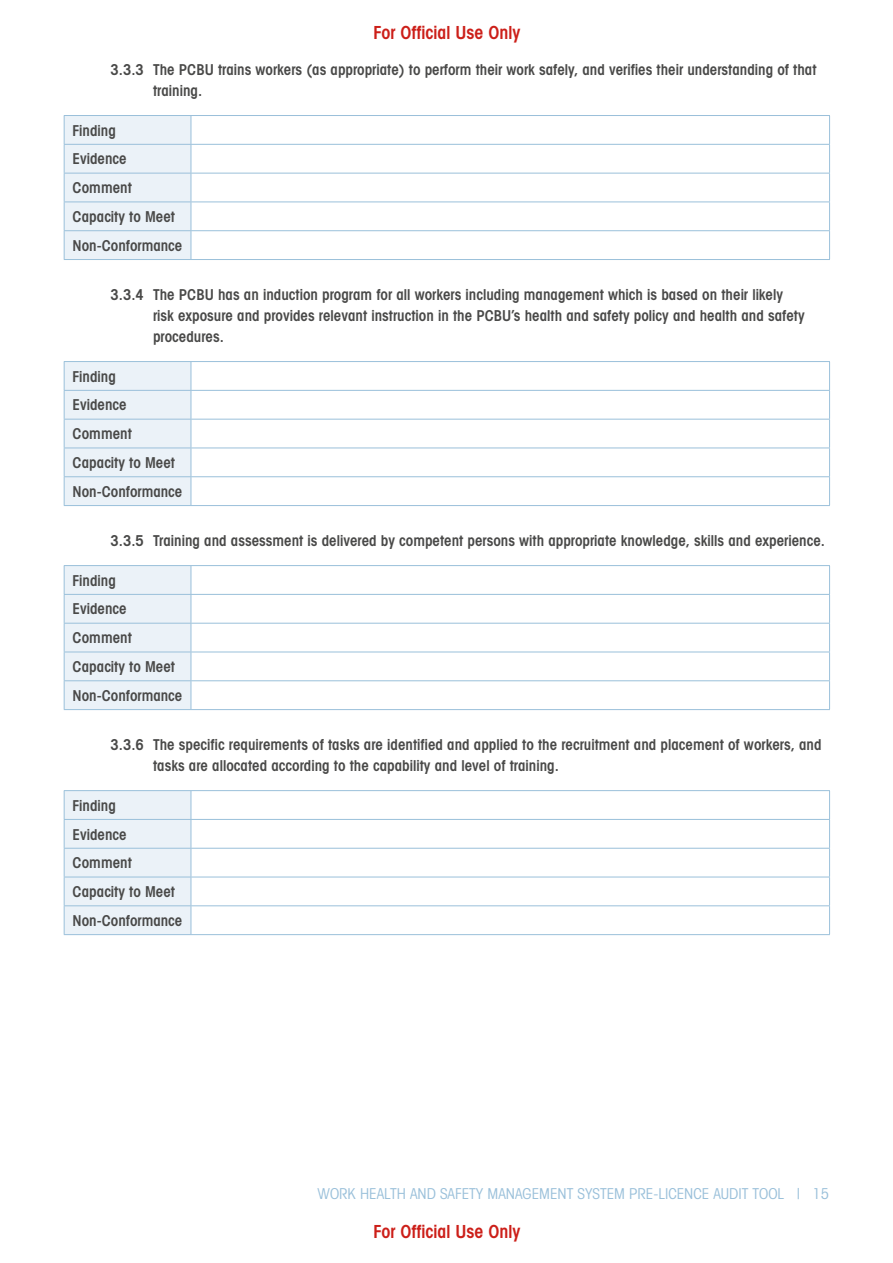
<style>
.page{position:relative;width:893px;height:1263px;background:#fff}
.page>*{position:absolute;margin:0;border:0;box-sizing:border-box;transform-origin:0 0}
.t1{font:600 condensed 18px "Avant Garde";color:#cc1f19}
.Bold_indent{font:600 condensed 15px/21px "Avant Garde";color:#494948}
.Text{font:600 condensed 15px "Avant Garde";color:#494948}
.t2{font:condensed 15px "Avant Garde";color:#9ac0da}
</style>
<div class="page">
<hr style="left:191px;top:144px;width:639px;height:1px;background:#9ac0da">
<hr style="left:191px;top:173px;width:639px;height:1px;background:#9ac0da">
<hr style="left:191px;top:202px;width:639px;height:1px;background:#9ac0da">
<hr style="left:191px;top:230px;width:639px;height:1px;background:#9ac0da">
<hr style="left:64px;top:115px;width:127px;height:1px;background:#9ac0da">
<hr style="left:191px;top:115px;width:639px;height:1px;background:#9ac0da">
<svg style="left:64px;top:116px;width:128px;height:143px;background:#e7eff6"></svg>
<svg style="left:829px;top:116px;width:1px;height:143px"></svg>
<hr style="left:64px;top:259px;width:127px;height:1px;background:#9ac0da">
<hr style="left:191px;top:259px;width:639px;height:1px;background:#9ac0da">
<hr style="left:191px;top:390px;width:639px;height:1px;background:#9ac0da">
<hr style="left:191px;top:419px;width:639px;height:1px;background:#9ac0da">
<hr style="left:191px;top:448px;width:639px;height:1px;background:#9ac0da">
<hr style="left:191px;top:476px;width:639px;height:1px;background:#9ac0da">
<hr style="left:64px;top:361px;width:127px;height:1px;background:#9ac0da">
<hr style="left:191px;top:361px;width:639px;height:1px;background:#9ac0da">
<svg style="left:64px;top:362px;width:128px;height:143px;background:#e7eff6"></svg>
<svg style="left:829px;top:362px;width:1px;height:143px"></svg>
<hr style="left:64px;top:505px;width:127px;height:1px;background:#9ac0da">
<hr style="left:191px;top:505px;width:639px;height:1px;background:#9ac0da">
<hr style="left:191px;top:594px;width:639px;height:1px;background:#9ac0da">
<hr style="left:191px;top:623px;width:639px;height:1px;background:#9ac0da">
<hr style="left:191px;top:652px;width:639px;height:1px;background:#9ac0da">
<hr style="left:191px;top:680px;width:639px;height:1px;background:#9ac0da">
<hr style="left:64px;top:565px;width:127px;height:1px;background:#9ac0da">
<hr style="left:191px;top:565px;width:639px;height:1px;background:#9ac0da">
<svg style="left:64px;top:566px;width:128px;height:143px;background:#e7eff6"></svg>
<svg style="left:829px;top:566px;width:1px;height:143px"></svg>
<hr style="left:64px;top:709px;width:127px;height:1px;background:#9ac0da">
<hr style="left:191px;top:709px;width:639px;height:1px;background:#9ac0da">
<hr style="left:191px;top:819px;width:639px;height:1px;background:#9ac0da">
<hr style="left:191px;top:848px;width:639px;height:1px;background:#9ac0da">
<hr style="left:191px;top:877px;width:639px;height:1px;background:#9ac0da">
<hr style="left:191px;top:905px;width:639px;height:1px;background:#9ac0da">
<hr style="left:64px;top:790px;width:127px;height:1px;background:#9ac0da">
<hr style="left:191px;top:790px;width:639px;height:1px;background:#9ac0da">
<svg style="left:64px;top:791px;width:128px;height:143px;background:#e7eff6"></svg>
<svg style="left:829px;top:791px;width:1px;height:143px"></svg>
<hr style="left:64px;top:934px;width:127px;height:1px;background:#9ac0da">
<hr style="left:191px;top:934px;width:639px;height:1px;background:#9ac0da">
<p class="t1" style="left:373px;top:21px;width:148px">For Official Use Only</p>
<p class="Bold_indent" style="left:153px;top:59px;width:665px;text-indent:-43px">3.3.3 The PCBU trains workers (as appropriate) to perform their work safely, and verifies their understanding of that training.</p>
<p class="Text" style="left:73px;top:121px;width:45px">Finding</p>
<p class="Text" style="left:73px;top:150px;width:56px">Evidence</p>
<p class="Text" style="left:73px;top:179px;width:61px">Comment</p>
<p class="Text" style="left:73px;top:207px;width:104px">Capacity to Meet</p>
<p class="Text" style="left:73px;top:236px;width:111px">Non-Conformance</p>
<p class="Bold_indent" style="left:153px;top:284px;width:653px;text-indent:-43px">3.3.4 The PCBU has an induction program for all workers including management which is based on their likely risk exposure and provides relevant instruction in the PCBU’s health and safety policy and health and safety procedures.</p>
<p class="Text" style="left:73px;top:367px;width:45px">Finding</p>
<p class="Text" style="left:73px;top:396px;width:56px">Evidence</p>
<p class="Text" style="left:73px;top:425px;width:61px">Comment</p>
<p class="Text" style="left:73px;top:453px;width:104px">Capacity to Meet</p>
<p class="Text" style="left:73px;top:482px;width:111px">Non-Conformance</p>
<p class="Bold_indent" style="left:111px;top:530px;width:716px">3.3.5 Training and assessment is delivered by competent persons with appropriate knowledge, skills and experience.</p>
<p class="Text" style="left:73px;top:571px;width:45px">Finding</p>
<p class="Text" style="left:73px;top:600px;width:56px">Evidence</p>
<p class="Text" style="left:73px;top:629px;width:61px">Comment</p>
<p class="Text" style="left:73px;top:657px;width:104px">Capacity to Meet</p>
<p class="Text" style="left:73px;top:686px;width:111px">Non-Conformance</p>
<p class="Bold_indent" style="left:153px;top:734px;width:670px;text-indent:-43px">3.3.6 The specific requirements of tasks are identified and applied to the recruitment and placement of workers, and tasks are allocated according to the capability and level of training.</p>
<p class="Text" style="left:73px;top:796px;width:45px">Finding</p>
<p class="Text" style="left:73px;top:825px;width:56px">Evidence</p>
<p class="Text" style="left:73px;top:854px;width:61px">Comment</p>
<p class="Text" style="left:73px;top:882px;width:104px">Capacity to Meet</p>
<p class="Text" style="left:73px;top:911px;width:111px">Non-Conformance</p>
<p class="t2" style="left:317px;top:1184px;width:513px">WORK HEALTH AND SAFETY MANAGEMENT SYSTEM PRE-LICENCE AUDIT TOOL | 15</p>
<p class="t1" style="left:373px;top:1220px;width:148px">For Official Use Only</p>
</div>
